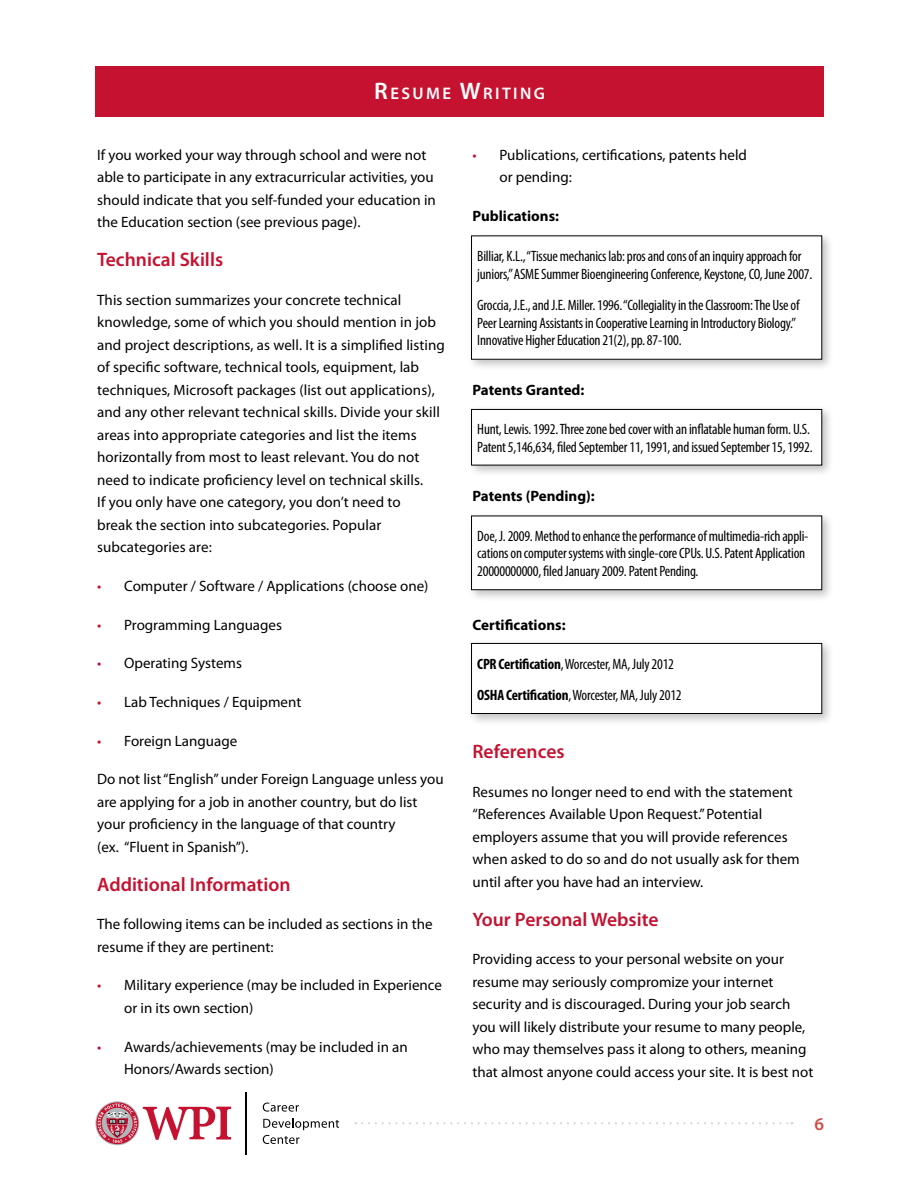
<style>
.page{position:relative;width:918px;height:1188px;background:#fff}
.page>*{position:absolute;margin:0;border:0;box-sizing:border-box;transform-origin:0 0}
.t1{font:600 19.5px "Myriad Pro";color:#c41230}
.t2{font:600 18px "Myriad Pro";color:#cf4d4a}
.t3{font:600 16.8px "Myriad Pro";letter-spacing:.145em;color:#fff}
.t4{font:15px/22.5px "Myriad Pro";color:#000}
.t5{font:condensed 15px/17.7px "Myriad Pro";letter-spacing:-.015em;color:#000}
.t6{font:700 15px "Myriad Pro";color:#000}
.s1{font-size:24px}
.s2{color:#c41230}
.s3{font-weight:700}
</style>
<div class="page">
<div style="left:95px;top:66px;width:729px;height:50px;background:#c41230"></div>
<svg style="left:362px;top:1122px;width:430px;height:2px"></svg>
<hr style="left:245px;top:1092px;width:2px;height:62px;background:#000">
<svg style="left:95px;top:1101px;width:44px;height:44px"></svg>
<svg style="left:263px;top:1103px;width:36px;height:9px"></svg>
<svg style="left:263px;top:1118px;width:76px;height:26px"></svg>
<svg style="left:96px;top:1102px;width:135px;height:42px"></svg>
<div style="left:467px;top:231px;width:367px;height:141px;background:#000;opacity:.25"></div>
<div style="left:472px;top:236px;width:350px;height:123px;background:#fff"></div>
<div style="left:467px;top:405px;width:367px;height:73px;background:#000;opacity:.25"></div>
<div style="left:472px;top:409px;width:350px;height:56px;background:#fff"></div>
<div style="left:471px;top:409px;width:351px;height:56px;border:1px solid #000"></div>
<div style="left:467px;top:511px;width:367px;height:91px;background:#000;opacity:.25"></div>
<div style="left:472px;top:516px;width:350px;height:74px;background:#fff"></div>
<div style="left:471px;top:516px;width:351px;height:74px;border:1px solid #000"></div>
<div style="left:467px;top:639px;width:367px;height:87px;background:#000;opacity:.25"></div>
<div style="left:472px;top:643px;width:350px;height:71px;background:#fff"></div>
<div style="left:471px;top:643px;width:351px;height:71px;border:1px solid #000"></div>
<p class="t3" style="left:374px;top:83px;width:172px"><span class="s1">R</span>ESUME <span class="s1">W</span>RITING</p>
<p class="t4" style="left:97px;top:143px;width:340px">If you worked your way through school and were not able to participate in any extracurricular activities, you should indicate that you self-funded your education in the Education section (see previous page).</p>
<h1 class="t1" style="left:97px;top:247px;width:127px">Technical Skills</h1>
<p class="t4" style="left:97px;top:288px;width:349px">This section summarizes your concrete technical knowledge, some of which you should mention in job and project descriptions, as well. It is a simplified listing of specific software, technical tools, equipment, lab techniques, Microsoft packages (list out applications), and any other relevant technical skills. Divide your skill areas into appropriate categories and list the items horizontally from most to least relevant. You do not need to indicate proficiency level on technical skills.<br>If you only have one category, you don’t need to<br>break the section into subcategories. Popular subcategories are:</p>
<p class="t4" style="left:97px;top:574px;width:333px"><span class="s2">•</span> Computer / Software / Applications (choose one)</p>
<p class="t4" style="left:97px;top:613px;width:186px"><span class="s2">•</span> Programming Languages</p>
<p class="t4" style="left:97px;top:652px;width:146px"><span class="s2">•</span> Operating Systems</p>
<p class="t4" style="left:97px;top:690px;width:206px"><span class="s2">•</span> Lab Techniques / Equipment</p>
<p class="t4" style="left:97px;top:729px;width:142px"><span class="s2">•</span> Foreign Language</p>
<p class="t4" style="left:97px;top:768px;width:348px">Do not list “English” under Foreign Language unless you are applying for a job in another country, but do list your proficiency in the language of that country<br>(ex. “Fluent in Spanish”).</p>
<h1 class="t1" style="left:97px;top:872px;width:195px">Additional Information</h1>
<p class="t4" style="left:97px;top:913px;width:337px">The following items can be included as sections in the resume if they are pertinent:</p>
<p class="t4" style="left:124px;top:974px;width:319px;text-indent:-27px"><span class="s2">•</span> Military experience (may be included in Experience or in its own section)</p>
<p class="t4" style="left:124px;top:1035px;width:285px;text-indent:-27px"><span class="s2">•</span> Awards/achievements (may be included in an<br>Honors/Awards section)</p>
<p class="t4" style="left:500px;top:143px;width:249px;text-indent:-27px"><span class="s2">•</span> Publications, certifications, patents held or pending:</p>
<p class="t6" style="left:472px;top:206px;width:88px">Publications:</p>
<p class="t5" style="left:477px;top:247px;width:337px">Billiar, K.L., “Tissue mechanics lab: pros and cons of an inquiry approach for juniors,” ASME Summer Bioengineering Conference, Keystone, CO, June 2007.</p>
<p class="t5" style="left:477px;top:296px;width:324px">Groccia, J.E., and J.E. Miller. 1996. “Collegiality in the Classroom: The Use of<br>Peer Learning Assistants in Cooperative Learning in Introductory Biology.”<br>Innovative Higher Education 21(2), pp. 87-100.</p>
<p class="t6" style="left:472px;top:380px;width:113px">Patents Granted:</p>
<p class="t5" style="left:477px;top:420px;width:337px">Hunt, Lewis. 1992. Three zone bed cover with an inflatable human form. U.S.<br>Patent 5,146,634, filed September 11, 1991, and issued September 15, 1992.</p>
<p class="t6" style="left:472px;top:486px;width:124px">Patents (Pending):</p>
<p class="t5" style="left:477px;top:527px;width:333px">Doe, J. 2009. Method to enhance the performance of multimedia-rich appli&shy;cations on computer systems with single-core CPUs. U.S. Patent Application<br>20000000000, filed January 2009. Patent Pending.</p>
<p class="t6" style="left:472px;top:615px;width:95px">Certifications:</p>
<p class="t5" style="left:477px;top:648px;width:206px;line-height:31.2px"><span class="s3">CPR Certification</span>, Worcester, MA, July 2012<br><span class="s3">OSHA Certification</span>, Worcester, MA, July 2012</p>
<h1 class="t1" style="left:472px;top:739px;width:94px">References</h1>
<p class="t4" style="left:472px;top:780px;width:329px">Resumes no longer need to end with the statement “References Available Upon Request.” Potential employers assume that you will provide references when asked to do so and do not usually ask for them until after you have had an interview.</p>
<h1 class="t1" style="left:472px;top:907px;width:187px">Your Personal Website</h1>
<p class="t4" style="left:472px;top:948px;width:342px">Providing access to your personal website on your resume may seriously compromize your internet security and is discouraged. During your job search you will likely distribute your resume to many people, who may themselves pass it along to others, meaning that almost anyone could access your site. It is best not</p>
<p class="t2" style="left:815px;top:1112px;width:11px">6</p>
</div>
